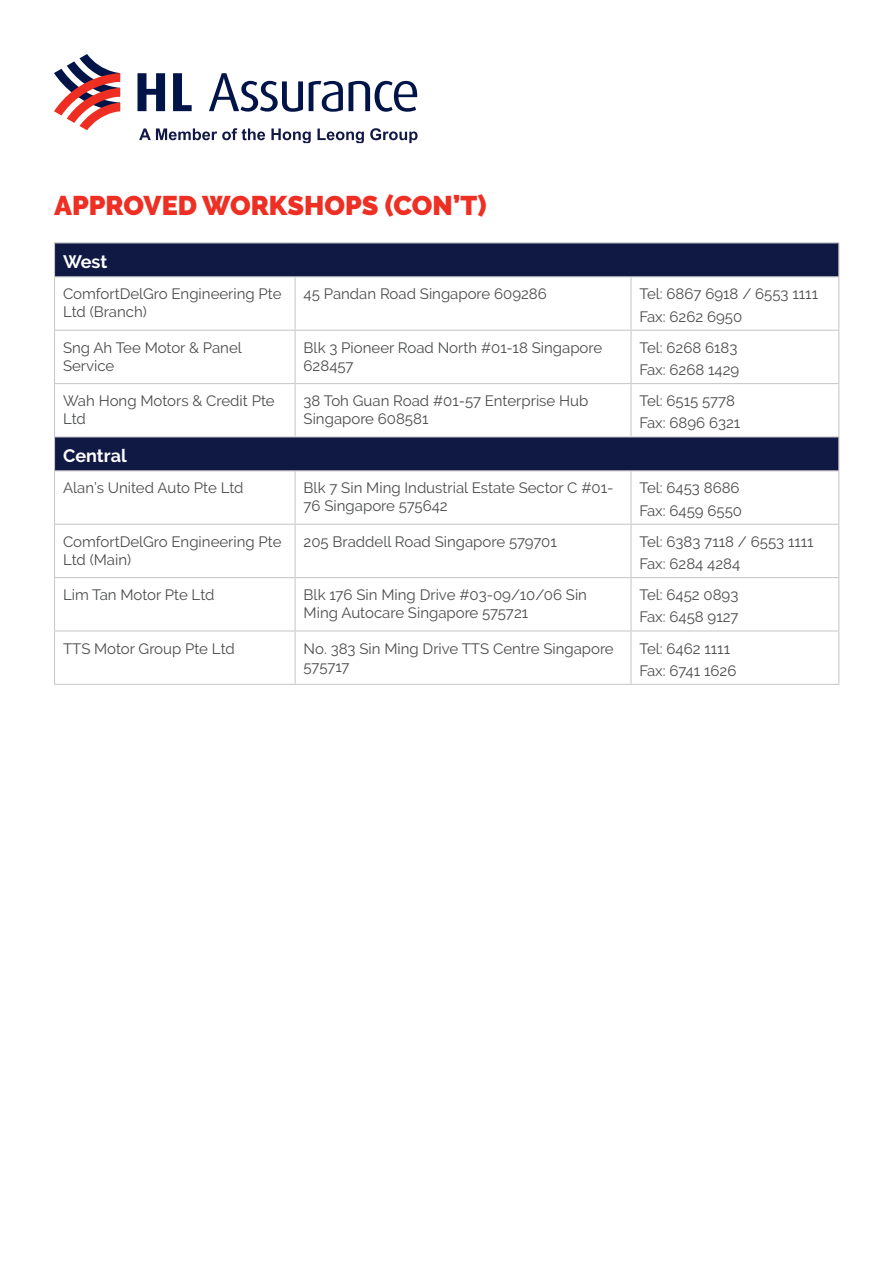
<style>
.page{position:relative;width:893px;height:1263px;background:#fff}
.page>*{position:absolute;margin:0;border:0;box-sizing:border-box;transform-origin:0 0}
.t1{font:900 27px "Raleway";color:#ee2f24}
.t2{font:700 18px "Raleway";color:#fff}
.t3{font:15px/18px "Raleway";color:#4b4c4d}
</style>
<div class="page">
<svg style="left:137px;top:73px;width:28px;height:38px"></svg>
<svg style="left:173px;top:73px;width:19px;height:38px"></svg>
<svg style="left:54px;top:54px;width:66px;height:76px"></svg>
<svg style="left:209px;top:73px;width:94px;height:39px"></svg>
<svg style="left:309px;top:81px;width:34px;height:31px"></svg>
<svg style="left:349px;top:81px;width:68px;height:31px"></svg>
<img style="left:139px;top:128px;width:278px;height:15px">
<div style="left:55px;top:243px;width:783px;height:33px;background:#101844"></div>
<svg style="left:55px;top:277px;width:783px;height:407px"></svg>
<hr style="left:54px;top:242px;width:241px;height:1px;background:#c7c8ca">
<hr style="left:54px;top:243px;width:1px;height:33px;background:#c7c8ca">
<hr style="left:295px;top:242px;width:336px;height:1px;background:#c7c8ca">
<hr style="left:631px;top:242px;width:208px;height:1px;background:#c7c8ca">
<hr style="left:838px;top:243px;width:1px;height:33px;background:#c7c8ca">
<hr style="left:54px;top:276px;width:241px;height:1px;background:#c7c8ca">
<hr style="left:54px;top:277px;width:1px;height:53px;background:#c7c8ca">
<hr style="left:295px;top:276px;width:336px;height:1px;background:#c7c8ca">
<hr style="left:295px;top:277px;width:1px;height:53px;background:#c7c8ca">
<hr style="left:631px;top:276px;width:208px;height:1px;background:#c7c8ca">
<hr style="left:630px;top:277px;width:2px;height:53px;background:#c7c8ca">
<hr style="left:838px;top:277px;width:1px;height:53px;background:#c7c8ca">
<hr style="left:54px;top:330px;width:241px;height:1px;background:#c7c8ca">
<hr style="left:54px;top:331px;width:1px;height:52px;background:#c7c8ca">
<hr style="left:295px;top:330px;width:336px;height:1px;background:#c7c8ca">
<hr style="left:295px;top:331px;width:1px;height:52px;background:#c7c8ca">
<hr style="left:631px;top:330px;width:208px;height:1px;background:#c7c8ca">
<hr style="left:630px;top:331px;width:2px;height:52px;background:#c7c8ca">
<hr style="left:838px;top:331px;width:1px;height:52px;background:#c7c8ca">
<hr style="left:54px;top:383px;width:241px;height:1px;background:#c7c8ca">
<hr style="left:54px;top:384px;width:1px;height:52px;background:#c7c8ca">
<hr style="left:295px;top:383px;width:336px;height:1px;background:#c7c8ca">
<hr style="left:295px;top:384px;width:1px;height:52px;background:#c7c8ca">
<hr style="left:631px;top:383px;width:208px;height:1px;background:#c7c8ca">
<hr style="left:630px;top:384px;width:2px;height:52px;background:#c7c8ca">
<hr style="left:838px;top:384px;width:1px;height:52px;background:#c7c8ca">
<hr style="left:54px;top:436px;width:241px;height:1px;background:#c7c8ca">
<hr style="left:54px;top:437px;width:1px;height:33px;background:#c7c8ca">
<hr style="left:295px;top:436px;width:336px;height:1px;background:#c7c8ca">
<hr style="left:631px;top:436px;width:208px;height:1px;background:#c7c8ca">
<hr style="left:838px;top:437px;width:1px;height:33px;background:#c7c8ca">
<hr style="left:54px;top:470px;width:241px;height:1px;background:#c7c8ca">
<hr style="left:54px;top:471px;width:1px;height:53px;background:#c7c8ca">
<hr style="left:295px;top:470px;width:336px;height:1px;background:#c7c8ca">
<hr style="left:295px;top:471px;width:1px;height:53px;background:#c7c8ca">
<hr style="left:631px;top:470px;width:208px;height:1px;background:#c7c8ca">
<hr style="left:630px;top:471px;width:2px;height:53px;background:#c7c8ca">
<hr style="left:838px;top:471px;width:1px;height:53px;background:#c7c8ca">
<hr style="left:54px;top:524px;width:241px;height:1px;background:#c7c8ca">
<hr style="left:54px;top:525px;width:1px;height:52px;background:#c7c8ca">
<hr style="left:295px;top:524px;width:336px;height:1px;background:#c7c8ca">
<hr style="left:295px;top:525px;width:1px;height:52px;background:#c7c8ca">
<hr style="left:631px;top:524px;width:208px;height:1px;background:#c7c8ca">
<hr style="left:630px;top:525px;width:2px;height:52px;background:#c7c8ca">
<hr style="left:838px;top:525px;width:1px;height:52px;background:#c7c8ca">
<hr style="left:54px;top:577px;width:241px;height:1px;background:#c7c8ca">
<hr style="left:54px;top:578px;width:1px;height:52px;background:#c7c8ca">
<hr style="left:295px;top:577px;width:336px;height:1px;background:#c7c8ca">
<hr style="left:295px;top:578px;width:1px;height:52px;background:#c7c8ca">
<hr style="left:631px;top:577px;width:208px;height:1px;background:#c7c8ca">
<hr style="left:630px;top:578px;width:2px;height:52px;background:#c7c8ca">
<hr style="left:838px;top:578px;width:1px;height:52px;background:#c7c8ca">
<hr style="left:54px;top:630px;width:241px;height:1px;background:#c7c8ca">
<hr style="left:54px;top:631px;width:1px;height:53px;background:#c7c8ca">
<hr style="left:295px;top:630px;width:336px;height:1px;background:#c7c8ca">
<hr style="left:295px;top:631px;width:1px;height:53px;background:#c7c8ca">
<hr style="left:631px;top:630px;width:208px;height:1px;background:#c7c8ca">
<hr style="left:630px;top:631px;width:2px;height:53px;background:#c7c8ca">
<hr style="left:838px;top:631px;width:1px;height:53px;background:#c7c8ca">
<hr style="left:54px;top:684px;width:241px;height:1px;background:#c7c8ca">
<hr style="left:295px;top:684px;width:336px;height:1px;background:#c7c8ca">
<hr style="left:631px;top:684px;width:208px;height:1px;background:#c7c8ca">
<h1 class="t1" style="left:54px;top:190px;width:434px">APPROVED WORKSHOPS (CON’T)</h1>
<p class="t2" style="left:63px;top:252px;width:46px">West</p>
<p class="t3" style="left:63px;top:285px;width:220px">ComfortDelGro Engineering Pte<br>Ltd (Branch)</p>
<p class="t3" style="left:304px;top:285px;width:245px">45 Pandan Road Singapore 609286</p>
<p class="t3" style="left:640px;top:283px;width:180px;line-height:22.2px">Tel: 6867 6918 / 6553 1111<br>Fax: 6262 6950</p>
<p class="t3" style="left:63px;top:338px;width:180px">Sng Ah Tee Motor &amp; Panel<br>Service</p>
<p class="t3" style="left:304px;top:338px;width:300px">Blk 3 Pioneer Road North #01-18 Singapore<br>628457</p>
<p class="t3" style="left:640px;top:336px;width:101px;line-height:22.2px">Tel: 6268 6183<br>Fax: 6268 1429</p>
<p class="t3" style="left:63px;top:392px;width:213px">Wah Hong Motors &amp; Credit Pte<br>Ltd</p>
<p class="t3" style="left:304px;top:392px;width:286px">38 Toh Guan Road #01-57 Enterprise Hub<br>Singapore 608581</p>
<p class="t3" style="left:640px;top:390px;width:102px;line-height:22.2px">Tel: 6515 5778<br>Fax: 6896 6321</p>
<p class="t2" style="left:63px;top:446px;width:65px">Central</p>
<p class="t3" style="left:63px;top:479px;width:182px">Alan’s United Auto Pte Ltd</p>
<p class="t3" style="left:304px;top:479px;width:311px">Blk 7 Sin Ming Industrial Estate Sector C #01-<br>76 Singapore 575642</p>
<p class="t3" style="left:640px;top:477px;width:104px;line-height:22.2px">Tel: 6453 8686<br>Fax: 6459 6550</p>
<p class="t3" style="left:63px;top:532px;width:220px">ComfortDelGro Engineering Pte<br>Ltd (Main)</p>
<p class="t3" style="left:304px;top:532px;width:255px">205 Braddell Road Singapore 579701</p>
<p class="t3" style="left:640px;top:530px;width:176px;line-height:22.2px">Tel: 6383 7118 / 6553 1111<br>Fax: 6284 4284</p>
<p class="t3" style="left:63px;top:586px;width:153px">Lim Tan Motor Pte Ltd</p>
<p class="t3" style="left:304px;top:586px;width:285px">Blk 176 Sin Ming Drive #03-09/10/06 Sin<br>Ming Autocare Singapore 575721</p>
<p class="t3" style="left:640px;top:584px;width:101px;line-height:22.2px">Tel: 6452 0893<br>Fax: 6458 9127</p>
<p class="t3" style="left:63px;top:639px;width:173px">TTS Motor Group Pte Ltd</p>
<p class="t3" style="left:304px;top:639px;width:312px">No. 383 Sin Ming Drive TTS Centre Singapore<br>575717</p>
<p class="t3" style="left:640px;top:637px;width:98px;line-height:22.2px">Tel: 6462 1111<br>Fax: 6741 1626</p>
</div>
